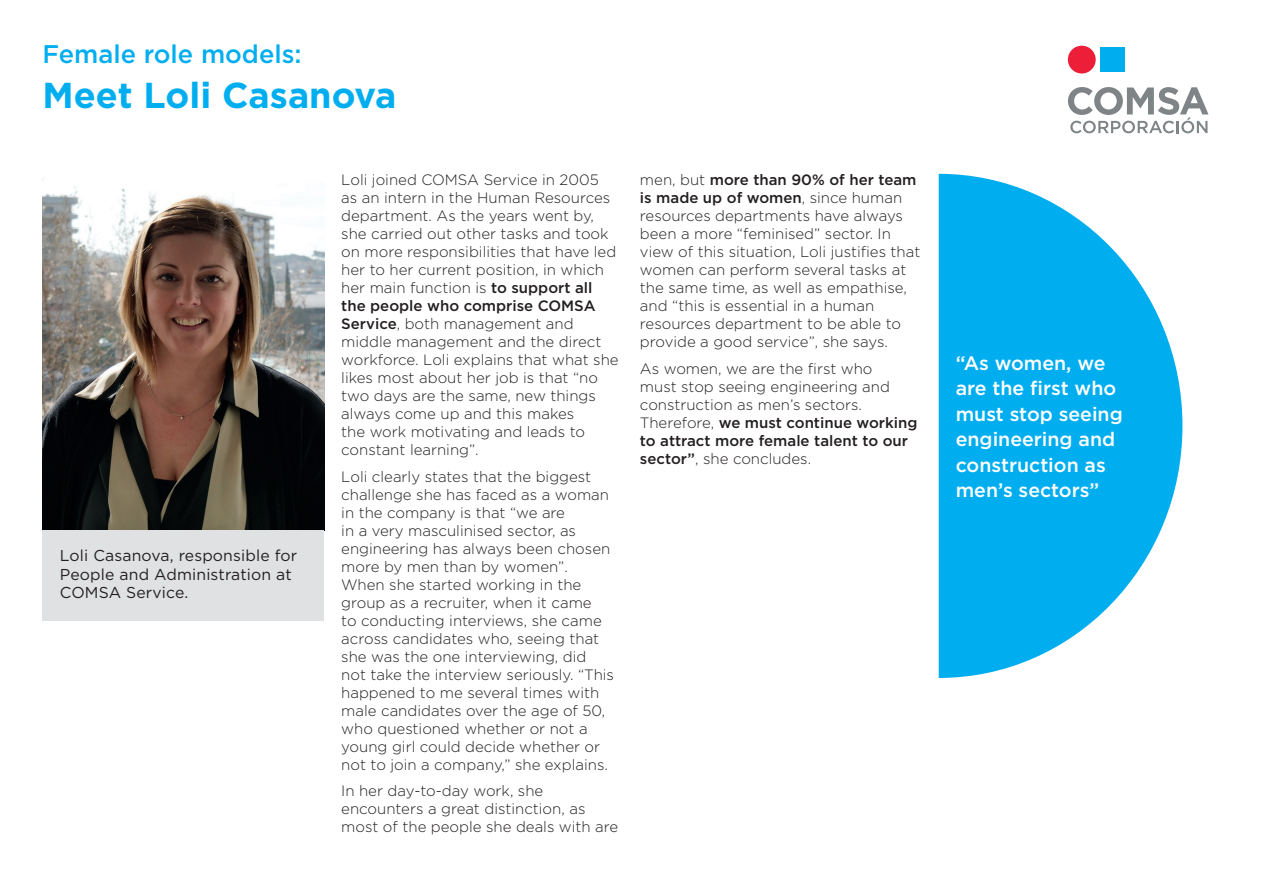
<style>
.page{position:relative;width:1263px;height:893px;background:#fff}
.page>*{position:absolute;margin:0;border:0;box-sizing:border-box;transform-origin:0 0}
.t1{font:700 36px "Gotham";color:#00aeef}
.t2{font:500 25.5px "Gotham";color:#00aeef}
.t3{font:500 19.5px/25.5px "Gotham";color:#fff}
.t4{font:15.75px/18.9px "Gotham";letter-spacing:.01em;color:#231f20}
.t5{font:300 15px/18px "Gotham";color:#231f20}
.s1{font-weight:500}
</style>
<div class="page">
<svg style="left:1068px;top:87px;width:140px;height:46px"></svg>
<div style="left:1068px;top:46px;width:28px;height:28px;background:#ed1e37;border-radius:50%"></div>
<div style="left:1100px;top:47px;width:24px;height:25px;background:#00aeef"></div>
<svg style="left:939px;top:174px;width:243px;height:504px;fill:#00aeef"></svg>
<img style="left:43px;top:178px;width:281px;height:352px">
<div style="left:43px;top:530px;width:281px;height:91px;background:#e0e1e3"></div>
<h2 class="t2" style="left:43px;top:37px;width:261px">Female role models:</h2>
<h1 class="t1" style="left:43px;top:71px;width:356px">Meet Loli Casanova</h1>
<p class="t4" style="left:60px;top:545px;width:239px">Loli Casanova, responsible for<br>People and Administration at<br>COMSA Service.</p>
<p class="t5" style="left:341px;top:171px;width:279px">Loli joined COMSA Service in 2005<br>as an intern in the Human Resources department. As the years went by, she carried out other tasks and took on more responsibilities that have led her to her current position, in which her main function is <span class="s1">to support all the people who comprise COMSA<br>Service</span>, both management and middle management and the direct workforce. Loli explains that what she likes most about her job is that “no two days are the same, new things always come up and this makes<br>the work motivating and leads to constant learning”.</p>
<p class="t5" style="left:341px;top:467px;width:274px">Loli clearly states that the biggest challenge she has faced as a woman in the company is that “we are<br>in a very masculinised sector, as engineering has always been chosen more by men than by women”.<br>When she started working in the group as a recruiter, when it came<br>to conducting interviews, she came across candidates who, seeing that she was the one interviewing, did not take the interview seriously. “This happened to me several times with male candidates over the age of 50, who questioned whether or not a young girl could decide whether or not to join a company,” she explains.</p>
<p class="t5" style="left:341px;top:782px;width:279px">In her day-to-day work, she encounters a great distinction, as most of the people she deals with are</p>
<p class="t5" style="left:640px;top:171px;width:282px">men, but <span class="s1">more than 90% of her team is made up of women</span>, since human resources departments have always been a more “feminised” sector. In view of this situation, Loli justifies that women can perform several tasks at the same time, as well as empathise, and “this is essential in a human resources department to be able to provide a good service”, she says.</p>
<p class="t5" style="left:640px;top:359px;width:279px">As women, we are the first who<br>must stop seeing engineering and construction as men’s sectors.<br>Therefore, <span class="s1">we must continue working to attract more female talent to our sector”</span>, she concludes.</p>
<h3 class="t3" style="left:956px;top:350px;width:169px">“As women, we are the first who must stop seeing engineering and construction as men’s sectors”</h3>
</div>
